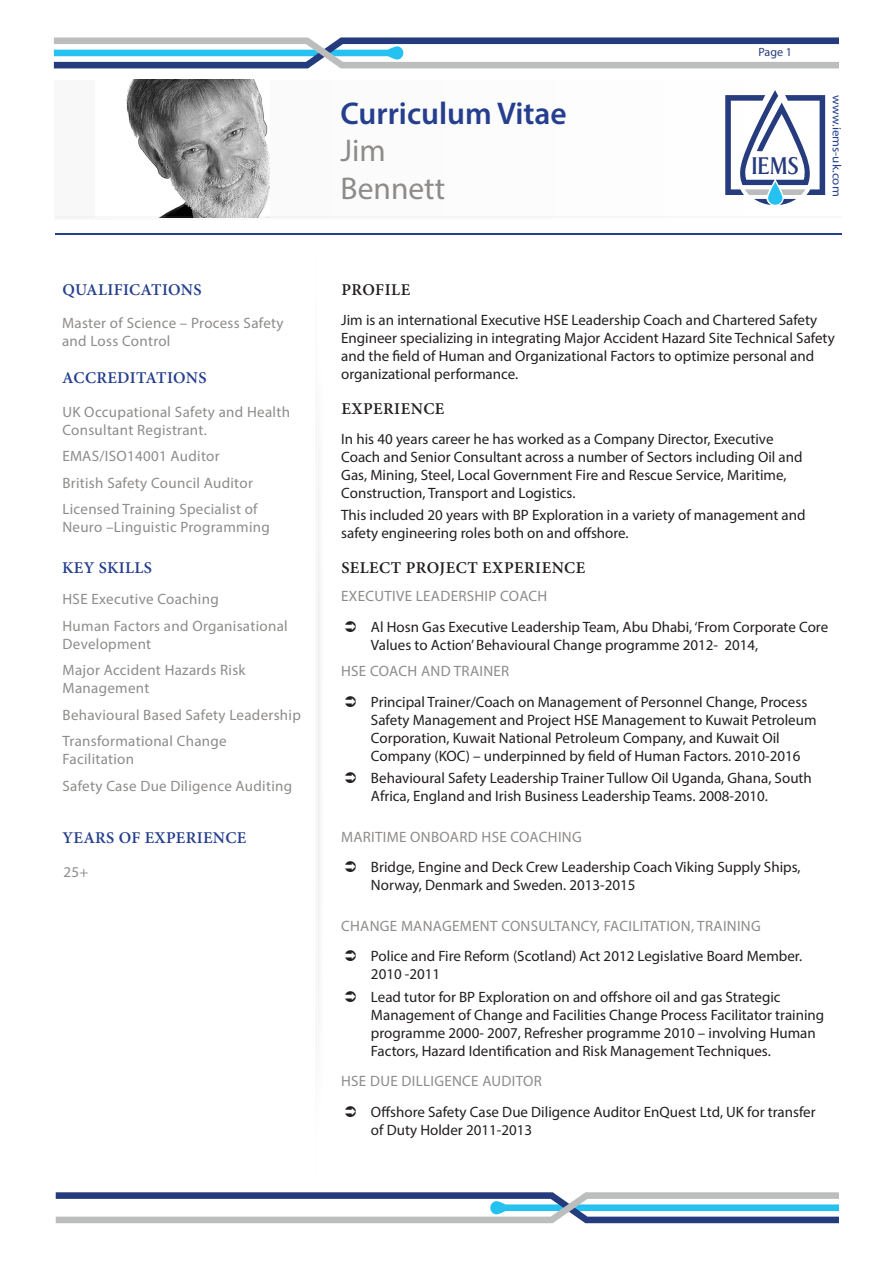
<style>
.page{position:relative;width:893px;height:1263px;background:#fff}
.page>*{position:absolute;margin:0;border:0;box-sizing:border-box;transform-origin:0 0}
.t1{font:600 31.5px "Myriad Pro";color:#253f8e}
.t2{font:31.5px/37.8px "Myriad Pro";color:#8e8c8a}
.t3{font:30.45px "Dragon Serial";color:#263b7d;scale:.93 1}
.TOC_Head{font:600 16.5px "Minion Pro";letter-spacing:.02em;color:#253f8e}
.TOC_Head_black{font:600 16.5px "Minion Pro";letter-spacing:.03em;color:#231f20}
.Body_Text{font:15px/18px "Myriad Pro";color:#231f20}
.Grey_Header{font:15px/18px "Myriad Pro";letter-spacing:.02em;color:#8e8c8a}
.Body_Text-2{font:12px "Myriad Pro";color:#253f8e;scale:1.09 1}
.Numbering_pages{font:12px "Myriad Pro";color:#253c7d}
</style>
<div class="page">
<svg style="left:54px;top:37px;width:785px;height:31px"></svg>
<svg style="left:56px;top:1192px;width:783px;height:31px"></svg>
<svg style="left:725px;top:90px;width:100px;height:115px"></svg>
<img style="left:126px;top:80px;width:143px;height:138px">
<hr style="left:55px;top:233px;width:787px;height:1px;background:#253f8e">
<hr style="left:55px;top:216px;width:787px;height:1px;background:#bcbebe">
<p class="TOC_Head" style="left:62px;top:278px;width:141px">QUALIFICATIONS</p>
<p class="Grey_Header" style="left:62px;top:314px;width:223px">Master of Science – Process Safety and Loss Control</p>
<p class="TOC_Head" style="left:62px;top:367px;width:146px">ACCREDITATIONS</p>
<p class="Grey_Header" style="left:62px;top:402px;width:229px">UK Occupational Safety and Health<br>Consultant Registrant.</p>
<p class="Grey_Header" style="left:62px;top:447px;width:159px">EMAS/ISO14001 Auditor</p>
<p class="Grey_Header" style="left:62px;top:474px;width:192px">British Safety Council Auditor</p>
<p class="Grey_Header" style="left:62px;top:500px;width:209px">Licensed Training Specialist of<br>Neuro –Linguistic Programming</p>
<p class="TOC_Head" style="left:62px;top:556px;width:91px">KEY SKILLS</p>
<p class="Grey_Header" style="left:63px;top:590px;width:158px">HSE Executive Coaching</p>
<p class="Grey_Header" style="left:63px;top:616px;width:227px">Human Factors and Organisational<br>Development</p>
<p class="Grey_Header" style="left:63px;top:661px;width:185px">Major Accident Hazards Risk<br>Management</p>
<p class="Grey_Header" style="left:63px;top:705px;width:240px">Behavioural Based Safety Leadership</p>
<p class="Grey_Header" style="left:63px;top:732px;width:166px">Transformational Change<br>Facilitation</p>
<p class="Grey_Header" style="left:63px;top:776px;width:231px">Safety Case Due Diligence Auditing</p>
<p class="TOC_Head" style="left:63px;top:826px;width:185px">YEARS OF EXPERIENCE</p>
<p class="Grey_Header" style="left:64px;top:863px;width:26px">25+</p>
<h1 class="t1" style="left:341px;top:93px;width:228px">Curriculum Vitae</h1>
<h1 class="t2" style="left:341px;top:131px;width:106px">Jim<br>Bennett</h1>
<p class="TOC_Head_black" style="left:341px;top:278px;width:70px">PROFILE</p>
<p class="Numbering_pages" style="left:758px;top:45px;width:35px">Page 1</p>
<h2 class="t3" style="left:751px;top:149px;width:52px">IEMS</h2>
<p class="Body_Text-2" style="left:844px;top:95px;width:94px;rotate:90deg">www.iems-uk.com</p>
<p class="Body_Text" style="left:341px;top:311px;width:495px">Jim is an international Executive HSE Leadership Coach and Chartered Safety Engineer specializing in integrating Major Accident Hazard Site Technical Safety and the field of Human and Organizational Factors to optimize personal and organizational performance.</p>
<p class="TOC_Head_black" style="left:341px;top:398px;width:105px">EXPERIENCE</p>
<p class="Body_Text" style="left:341px;top:429px;width:463px">In his 40 years career he has worked as a Company Director, Executive Coach and Senior Consultant across a number of Sectors including Oil and Gas, Mining, Steel, Local Government Fire and Rescue Service, Maritime, Construction, Transport and Logistics.</p>
<p class="Body_Text" style="left:341px;top:505px;width:466px">This included 20 years with BP Exploration in a variety of management and safety engineering roles both on and offshore.</p>
<p class="TOC_Head_black" style="left:341px;top:556px;width:246px">SELECT PROJECT EXPERIENCE</p>
<p class="Grey_Header" style="left:341px;top:587px;width:208px">EXECUTIVE LEADERSHIP COACH</p>
<p class="Body_Text" style="left:371px;top:617px;width:459px">Al Hosn Gas Executive Leadership Team, Abu Dhabi, ‘From Corporate Core<br>Values to Action’ Behavioural Change programme 2012- 2014,</p>
<p class="Grey_Header" style="left:341px;top:662px;width:170px">HSE COACH AND TRAINER</p>
<p class="Body_Text" style="left:371px;top:693px;width:447px">Principal Trainer/Coach on Management of Personnel Change, Process Safety Management and Project HSE Management to Kuwait Petroleum Corporation, Kuwait National Petroleum Company, and Kuwait Oil Company (KOC) – underpinned by field of Human Factors. 2010-2016</p>
<p class="Body_Text" style="left:371px;top:769px;width:442px">Behavioural Safety Leadership Trainer Tullow Oil Uganda, Ghana, South<br>Africa, England and Irish Business Leadership Teams. 2008-2010.</p>
<p class="Grey_Header" style="left:341px;top:827px;width:242px">MARITIME ONBOARD HSE COACHING</p>
<p class="Body_Text" style="left:371px;top:858px;width:431px">Bridge, Engine and Deck Crew Leadership Coach Viking Supply Ships,<br>Norway, Denmark and Sweden. 2013-2015</p>
<p class="Grey_Header" style="left:341px;top:916px;width:421px">CHANGE MANAGEMENT CONSULTANCY, FACILITATION, TRAINING</p>
<p class="Body_Text" style="left:371px;top:947px;width:433px">Police and Fire Reform (Scotland) Act 2012 Legislative Board Member.<br>2010 -2011</p>
<p class="Body_Text" style="left:371px;top:987px;width:455px">Lead tutor for BP Exploration on and offshore oil and gas Strategic Management of Change and Facilities Change Process Facilitator training programme 2000- 2007, Refresher programme 2010 – involving Human Factors, Hazard Identification and Risk Management Techniques.</p>
<p class="Grey_Header" style="left:341px;top:1072px;width:202px">HSE DUE DILLIGENCE AUDITOR</p>
<p class="Body_Text" style="left:371px;top:1103px;width:446px">Offshore Safety Case Due Diligence Auditor EnQuest Ltd, UK for transfer of Duty Holder 2011-2013</p>
</div>
